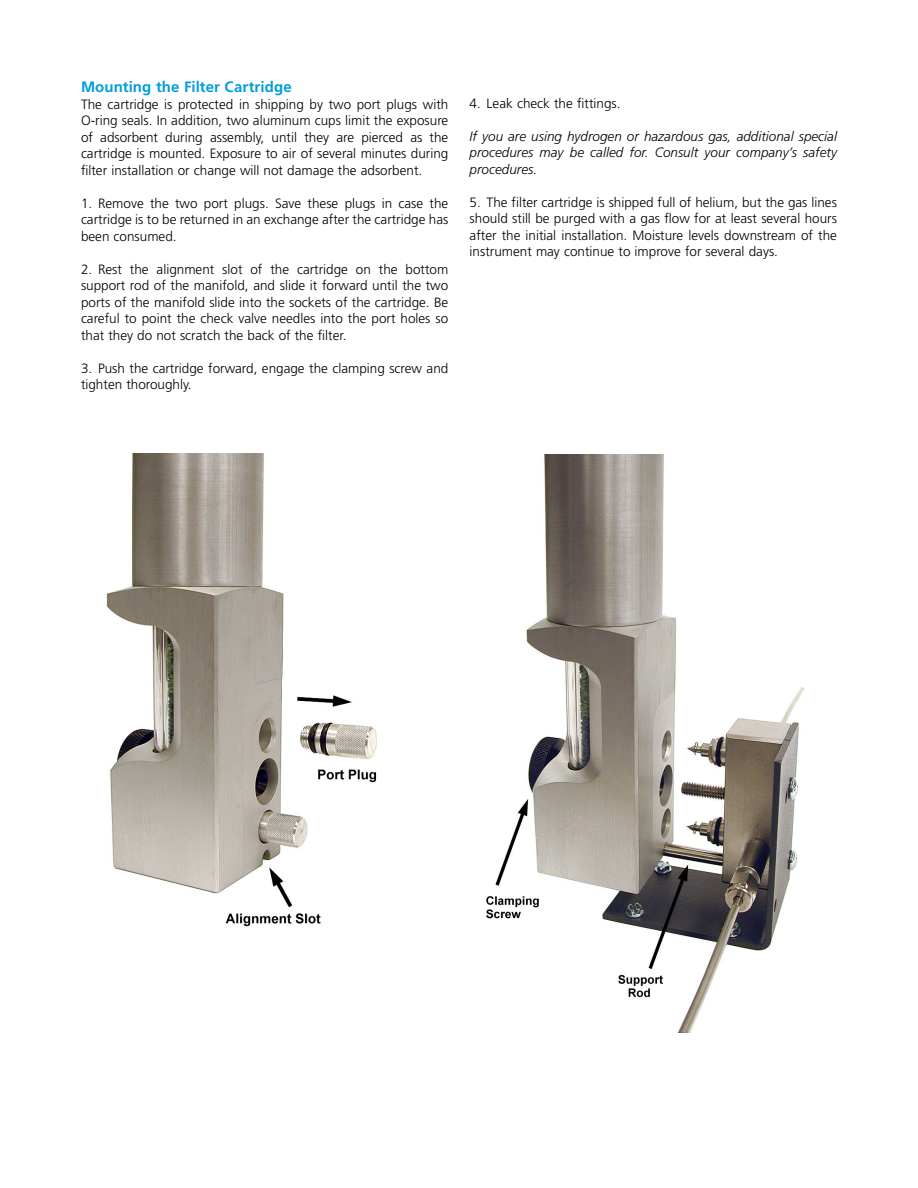
<style>
.page{position:relative;width:918px;height:1188px;background:#fff}
.page>*{position:absolute;margin:0;border:0;box-sizing:border-box;transform-origin:0 0}
.t1{font:700 15px "Frutiger LT Std";letter-spacing:.005em;color:#009ddc}
.t2{font:300 13.5px/16.5px "Frutiger LT Std";color:#000;text-align:justify}
.t3{font:italic 300 13.5px/16.5px "Frutiger LT Std";color:#000;text-align:justify}
</style>
<div class="page">
<img style="left:106px;top:454px;width:271px;height:473px">
<img style="left:486px;top:454px;width:319px;height:579px">
<p class="t1" style="left:81px;top:78px;width:212px">Mounting the Filter Cartridge</p>
<p class="t2" style="left:81px;top:96px;width:369px">The cartridge is protected in shipping by two port plugs with O-ring seals. In addition, two aluminum cups limit the exposure of adsorbent during assembly, until they are pierced as the cartridge is mounted. Exposure to air of several minutes during filter installation or change will not damage the adsorbent.</p>
<p class="t2" style="left:81px;top:195px;width:369px">1. Remove the two port plugs. Save these plugs in case the cartridge is to be returned in an exchange after the cartridge has been consumed.</p>
<p class="t2" style="left:81px;top:261px;width:369px">2. Rest the alignment slot of the cartridge on the bottom support rod of the manifold, and slide it forward until the two ports of the manifold slide into the sockets of the cartridge. Be careful to point the check valve needles into the port holes so that they do not scratch the back of the filter.</p>
<p class="t2" style="left:81px;top:360px;width:369px">3. Push the cartridge forward, engage the clamping screw and tighten thoroughly.</p>
<p class="t2" style="left:470px;top:95px;width:152px">4. Leak check the fittings.</p>
<p class="t3" style="left:470px;top:128px;width:369px">If you are using hydrogen or hazardous gas, additional special procedures may be called for. Consult your company’s safety procedures.</p>
<p class="t2" style="left:470px;top:194px;width:369px">5. The filter cartridge is shipped full of helium, but the gas lines should still be purged with a gas flow for at least several hours after the initial installation. Moisture levels downstream of the instrument may continue to improve for several days.</p>
</div>
